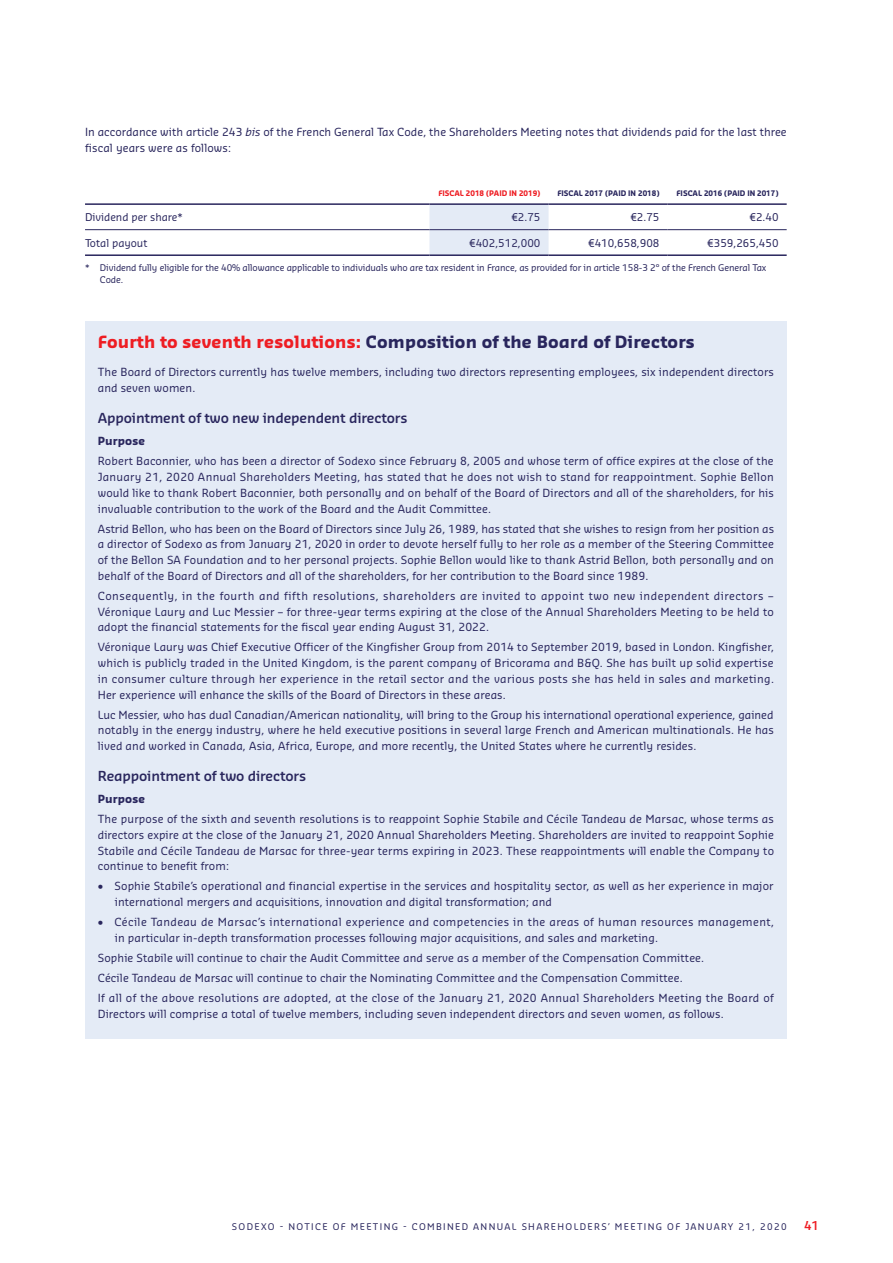
<style>
.page{position:relative;width:893px;height:1263px;background:#fff}
.page>*{position:absolute;margin:0;border:0;box-sizing:border-box;transform-origin:0 0}
.t1{font:700 16.5px "Sansa Pro";letter-spacing:.01em;color:#29265d}
.t2{font:600 13.5px "Sansa Pro";letter-spacing:-.01em;color:#29265d}
.t3{font:600 12px "Sansa Pro";color:#ee1d23}
.t4{font:10.95px/15.8px "Sansa Pro";letter-spacing:.01em;color:#29265d;text-align:justify}
.t5{font:700 10.95px "Sansa Pro";letter-spacing:.01em;color:#29265d}
.t6{font:10.5px "Sansa Pro";color:#29265d}
.t7{font:9px/12px "Sansa Pro";letter-spacing:-.01em;color:#29265d}
.t8{font:9px "Sansa Pro";letter-spacing:.15em;color:#29265d}
.t9{font:700 7.5px "Sansa Pro";color:#29265d}
.t10{font:700 7.5px "Sansa Pro";color:#ee1d23}
.s1{font-style:italic}
.s2{color:#ee1d23}
</style>
<div class="page">
<div style="left:429px;top:205px;width:120px;height:49px;background:#e4ebf6"></div>
<hr style="left:85px;top:203px;width:344px;height:2px;background:#29265d">
<hr style="left:429px;top:203px;width:120px;height:2px;background:#29265d">
<hr style="left:549px;top:203px;width:119px;height:2px;background:#29265d">
<hr style="left:668px;top:203px;width:119px;height:2px;background:#29265d">
<hr style="left:85px;top:254px;width:344px;height:2px;background:#29265d">
<hr style="left:429px;top:254px;width:120px;height:2px;background:#29265d">
<hr style="left:549px;top:254px;width:119px;height:2px;background:#29265d">
<hr style="left:668px;top:254px;width:119px;height:2px;background:#29265d">
<hr style="left:85px;top:229px;width:344px;height:1px;background:#29265d">
<hr style="left:429px;top:229px;width:120px;height:1px;background:#29265d">
<hr style="left:549px;top:229px;width:119px;height:1px;background:#29265d">
<hr style="left:668px;top:229px;width:119px;height:1px;background:#29265d">
<div style="left:85px;top:322px;width:702px;height:717px;background:#e4ebf6"></div>
<p class="t4" style="left:85px;top:124px;width:703px">In accordance with article 243 <span class="s1">bis</span> of the French General Tax Code, the Shareholders Meeting notes that dividends paid for the last three fiscal years were as follows:</p>
<p class="t10" style="left:438px;top:188px;width:104px">FISCAL 2018 (PAID IN 2019)</p>
<p class="t9" style="left:557px;top:188px;width:104px">FISCAL 2017 (PAID IN 2018)</p>
<p class="t9" style="left:676px;top:188px;width:104px">FISCAL 2016 (PAID IN 2017)</p>
<p class="t6" style="left:85px;top:210px;width:99px">Dividend per share*</p>
<p class="t6" style="left:511px;top:210px;width:31px">€2.75</p>
<p class="t6" style="left:630px;top:210px;width:31px">€2.75</p>
<p class="t6" style="left:749px;top:210px;width:31px">€2.40</p>
<p class="t6" style="left:85px;top:236px;width:64px">Total payout</p>
<p class="t6" style="left:469px;top:236px;width:73px">€402,512,000</p>
<p class="t6" style="left:588px;top:236px;width:73px">€410,658,908</p>
<p class="t6" style="left:707px;top:236px;width:73px">€359,265,450</p>
<p class="t7" style="left:100px;top:262px;width:668px;text-indent:-15px">* Dividend fully eligible for the 40% allowance applicable to individuals who are tax resident in France, as provided for in article 158-3 2° of the French General Tax<br>Code.</p>
<p class="t1" style="left:98px;top:331px;width:598px"><span class="s2">Fourth to seventh resolutions:</span> Composition of the Board of Directors</p>
<p class="t4" style="left:98px;top:364px;width:678px">The Board of Directors currently has twelve members, including two directors representing employees, six independent directors and seven women.</p>
<p class="t2" style="left:98px;top:409px;width:311px">Appointment of two new independent directors</p>
<p class="t5" style="left:98px;top:434px;width:49px">Purpose</p>
<p class="t4" style="left:98px;top:453px;width:678px">Robert Baconnier, who has been a director of Sodexo since February 8, 2005 and whose term of office expires at the close of the January 21, 2020 Annual Shareholders Meeting, has stated that he does not wish to stand for reappointment. Sophie Bellon would like to thank Robert Baconnier, both personally and on behalf of the Board of Directors and all of the shareholders, for his invaluable contribution to the work of the Board and the Audit Committee.</p>
<p class="t4" style="left:98px;top:520px;width:678px">Astrid Bellon, who has been on the Board of Directors since July 26, 1989, has stated that she wishes to resign from her position as a director of Sodexo as from January 21, 2020 in order to devote herself fully to her role as a member of the Steering Committee of the Bellon SA Foundation and to her personal projects. Sophie Bellon would like to thank Astrid Bellon, both personally and on behalf of the Board of Directors and all of the shareholders, for her contribution to the Board since 1989.</p>
<p class="t4" style="left:98px;top:588px;width:678px">Consequently, in the fourth and fifth resolutions, shareholders are invited to appoint two new independent directors – Véronique Laury and Luc Messier – for three-year terms expiring at the close of the Annual Shareholders Meeting to be held to adopt the financial statements for the fiscal year ending August 31, 2022.</p>
<p class="t4" style="left:98px;top:639px;width:678px">Véronique Laury was Chief Executive Officer of the Kingfisher Group from 2014 to September 2019, based in London. Kingfisher, which is publicly traded in the United Kingdom, is the parent company of Bricorama and B&amp;Q. She has built up solid expertise in consumer culture through her experience in the retail sector and the various posts she has held in sales and marketing.<br>Her experience will enhance the skills of the Board of Directors in these areas.</p>
<p class="t4" style="left:98px;top:706px;width:678px">Luc Messier, who has dual Canadian/American nationality, will bring to the Group his international operational experience, gained notably in the energy industry, where he held executive positions in several large French and American multinationals. He has lived and worked in Canada, Asia, Africa, Europe, and more recently, the United States where he currently resides.</p>
<p class="t2" style="left:98px;top:767px;width:210px">Reappointment of two directors</p>
<p class="t5" style="left:98px;top:792px;width:49px">Purpose</p>
<p class="t4" style="left:98px;top:811px;width:678px">The purpose of the sixth and seventh resolutions is to reappoint Sophie Stabile and Cécile Tandeau de Marsac, whose terms as directors expire at the close of the January 21, 2020 Annual Shareholders Meeting. Shareholders are invited to reappoint Sophie Stabile and Cécile Tandeau de Marsac for three-year terms expiring in 2023. These reappointments will enable the Company to continue to benefit from:</p>
<p class="t4" style="left:115px;top:878px;width:660px;text-indent:-17px">• Sophie Stabile’s operational and financial expertise in the services and hospitality sector, as well as her experience in major international mergers and acquisitions, innovation and digital transformation; and</p>
<p class="t4" style="left:115px;top:914px;width:661px;text-indent:-17px">• Cécile Tandeau de Marsac’s international experience and competencies in the areas of human resources management, in particular in-depth transformation processes following major acquisitions, and sales and marketing.</p>
<p class="t4" style="left:98px;top:950px;width:608px">Sophie Stabile will continue to chair the Audit Committee and serve as a member of the Compensation Committee.</p>
<p class="t4" style="left:98px;top:970px;width:586px">Cécile Tandeau de Marsac will continue to chair the Nominating Committee and the Compensation Committee.</p>
<p class="t4" style="left:98px;top:990px;width:678px">If all of the above resolutions are adopted, at the close of the January 21, 2020 Annual Shareholders Meeting the Board of<br>Directors will comprise a total of twelve members, including seven independent directors and seven women, as follows.</p>
<p class="t8" style="left:232px;top:1221px;width:556px">SODEXO - NOTICE OF MEETING - COMBINED ANNUAL SHAREHOLDERS’ MEETING OF JANUARY 21, 2020</p>
<p class="t3" style="left:804px;top:1218px;width:16px">41</p>
</div>
